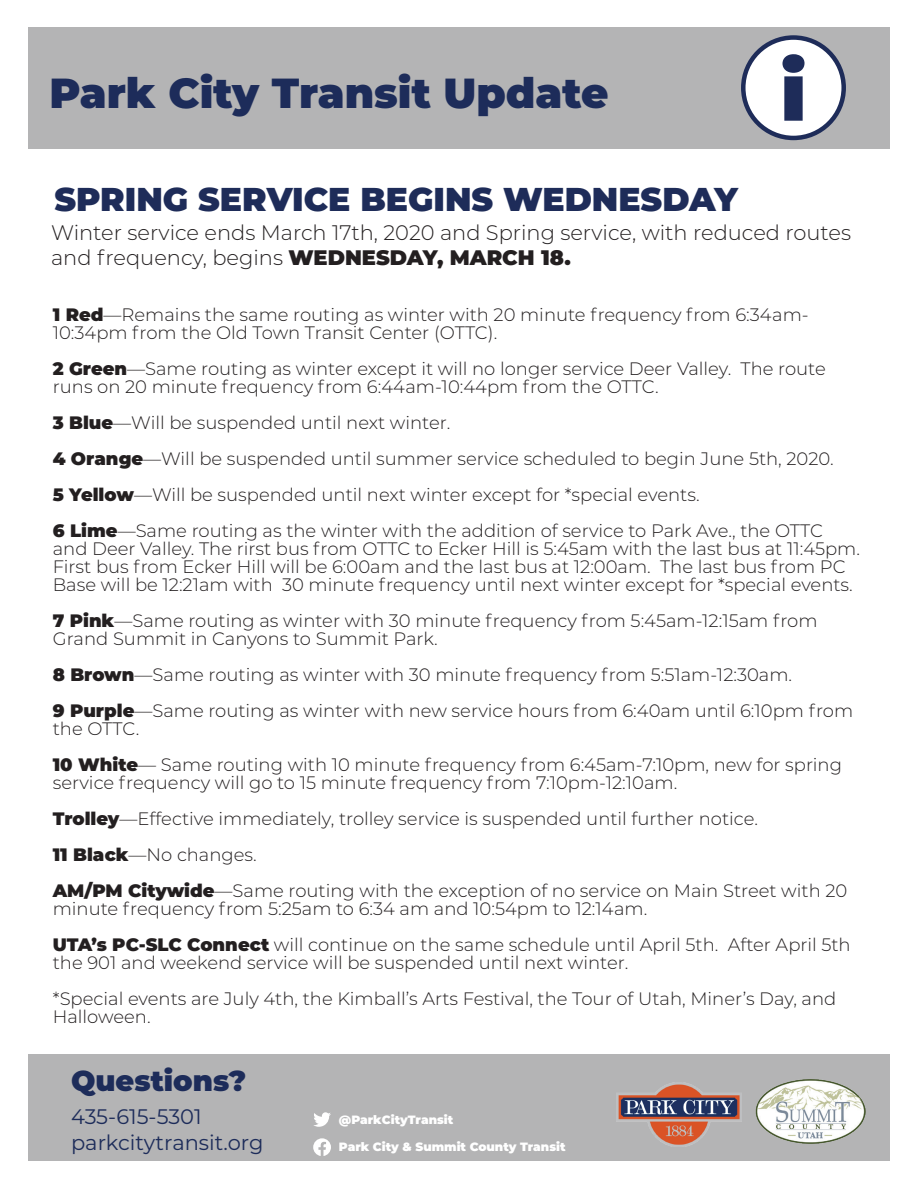
<style>
.page{position:relative;width:918px;height:1188px;background:#fff}
.page>*{position:absolute;margin:0;border:0;box-sizing:border-box;transform-origin:0 0}
.t1{font:900 81px "Montserrat";color:#1e2c59}
.t2{font:900 42px "Montserrat";color:#1d2c5a}
.t3{font:900 33px "Montserrat";color:#1e2c59}
.t4{font:900 28.8px "Montserrat";color:#1d2c5a}
.t5{font:300 21px/25.2px "Montserrat";color:#231f20}
.t6{font:21px/25.2px "Montserrat";color:#1d2c5a}
.t7{font:300 18px/36px "Montserrat";color:#231f20}
.t8{font:900 12px "Montserrat";color:#fff}
.s1{font-weight:900}
</style>
<div class="page">
<div style="left:28px;top:27px;width:862px;height:121px;background:#b4b4b5"></div>
<div style="left:28px;top:1055px;width:862px;height:106px;background:#b4b4b5"></div>
<div style="left:743px;top:38px;width:101px;height:100px;background:#fff;border-radius:50%"></div>
<div style="left:741px;top:35px;width:105px;height:105px;border:4px solid #1e2c59;border-radius:50%"></div>
<img style="left:616px;top:1082px;width:125px;height:64px">
<img style="left:756px;top:1079px;width:109px;height:65px">
<svg style="left:313px;top:1112px;width:18px;height:15px"></svg>
<svg style="left:313px;top:1138px;width:18px;height:18px"></svg>
<h2 class="t2" style="left:49px;top:62px;width:561px">Park City Transit Update</h2>
<h3 class="t3" style="left:54px;top:175px;width:685px">SPRING SERVICE BEGINS WEDNESDAY</h3>
<h1 class="t1" style="left:780px;top:31px;width:28px">i</h1>
<p class="t5" style="left:51px;top:219px;width:802px">Winter service ends March 17th, 2020 and Spring service, with reduced routes and frequency, begins <span class="s1">WEDNESDAY, MARCH 18.</span></p>
<p class="t7" style="left:53px;top:305px;width:757px;line-height:18px"><span class="s1">1 Red</span>—Remains the same routing as winter with 20 minute frequency from 6:34am-<br>10:34pm from the Old Town Transit Center (OTTC).</p>
<p class="t7" style="left:53px;top:359px;width:775px;line-height:18px"><span class="s1">2 Green</span>—Same routing as winter except it will no longer service Deer Valley. The route runs on 20 minute frequency from 6:44am-10:44pm from the OTTC.</p>
<p class="t7" style="left:53px;top:404px;width:782px"><span class="s1">3 Blue</span>—Will be suspended until next winter.<br><span class="s1">4 Orange</span>—Will be suspended until summer service scheduled to begin June 5th, 2020.<br><span class="s1">5 Yellow</span>—Will be suspended until next winter except for *special events.<br><span class="s1">6 Lime</span>—Same routing as the winter with the addition of service to Park Ave., the OTTC</p>
<p class="t7" style="left:53px;top:539px;width:809px;line-height:18px">and Deer Valley. The rirst bus from OTTC to Ecker Hill is 5:45am with the last bus at 11:45pm.<br>First bus from Ecker Hill will be 6:00am and the last bus at 12:00am. The last bus from PC<br>Base will be 12:21am with 30 minute frequency until next winter except for *special events.</p>
<p class="t7" style="left:53px;top:611px;width:766px;line-height:18px"><span class="s1">7 Pink</span>—Same routing as winter with 30 minute frequency from 5:45am-12:15am from<br>Grand Summit in Canyons to Summit Park.</p>
<p class="t7" style="left:53px;top:656px;width:802px"><span class="s1">8 Brown</span>—Same routing as winter with 30 minute frequency from 5:51am-12:30am.<br><span class="s1">9 Purple</span>—Same routing as winter with new service hours from 6:40am until 6:10pm from</p>
<p class="t7" style="left:53px;top:710px;width:791px">the OTTC.<br><span class="s1">10 White</span>— Same routing with 10 minute frequency from 6:45am-7:10pm, new for spring</p>
<p class="t7" style="left:53px;top:764px;width:796px">service frequency will go to 15 minute frequency from 7:10pm-12:10am.<br><span class="s1">Trolley</span>—Effective immediately, trolley service is suspended until further notice.<br><span class="s1">11 Black</span>—No changes.<br><span class="s1">AM/PM Citywide</span>—Same routing with the exception of no service on Main Street with 20</p>
<p class="t7" style="left:53px;top:890px;width:799px">minute frequency from 5:25am to 6:34 am and 10:54pm to 12:14am.<br><span class="s1">UTA’s PC-SLC Connect</span> will continue on the same schedule until April 5th. After April 5th</p>
<p class="t7" style="left:53px;top:944px;width:785px">the 901 and weekend service will be suspended until next winter.<br>*Special events are July 4th, the Kimball’s Arts Festival, the Tour of Utah, Miner’s Day, and</p>
<p class="t7" style="left:53px;top:998px;width:99px">Halloween.</p>
<h3 class="t4" style="left:71px;top:1059px;width:177px">Questions?</h3>
<p class="t6" style="left:71px;top:1104px;width:194px">435-615-5301 parkcitytransit.org</p>
<p class="t8" style="left:339px;top:1111px;width:116px">@ParkCityTransit</p>
<p class="t8" style="left:339px;top:1138px;width:228px">Park City &amp; Summit County Transit</p>
</div>
